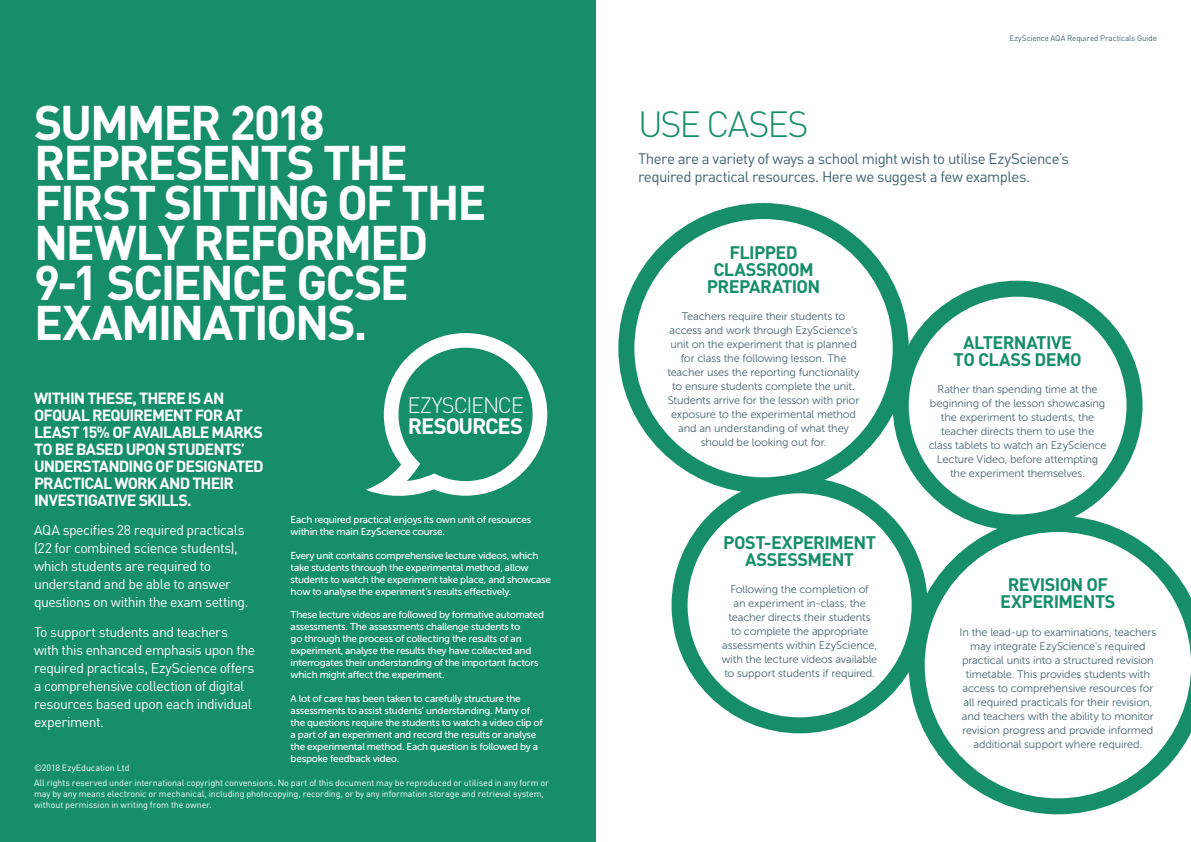
<style>
.page{position:relative;width:1191px;height:842px;background:#fff}
.page>*{position:absolute;margin:0;border:0;box-sizing:border-box;transform-origin:0 0}
.t1{font:700 48px/40px "DIN";letter-spacing:-.045em;color:#fff}
.t2{font:300 36px "DIN";letter-spacing:-.06em;color:#168e69}
.t3{font:300 22px "DIN";letter-spacing:-.055em;color:#fff}
.t4{font:700 22px "DIN";letter-spacing:-.055em;color:#fff}
.t5{font:700 18px/17px "DIN";letter-spacing:-.035em;color:#168e69;text-align:center}
.t6{font:700 16px/17px "DIN";letter-spacing:-.055em;color:#fff}
.t7{font:15px/18px "DIN";letter-spacing:-.035em;color:#3f646e}
.t8{font:14px/18px "DIN";letter-spacing:-.035em;color:#fff}
.t9{font:11px/14px "Museo Sans 300";letter-spacing:-.01em;color:#47656f;text-align:center}
.t10{font:10px/12px "Museo Sans 500";letter-spacing:-.025em;color:#fff}
.t11{font:9px/15.2px "DIN";letter-spacing:-.01em;color:#fff}
.t12{font:8px "DIN";letter-spacing:-.015em;color:#3f646e}
</style>
<div class="page">
<div style="left:0;top:0;width:595px;height:842px;background:#168e69"></div>
<div style="left:618px;top:203px;width:290px;height:290px;border:16px solid #168e69;border-radius:50%"></div>
<div style="left:892px;top:281px;width:250px;height:249px;border:16px solid #168e69;border-radius:50%"></div>
<svg style="left:908px;top:516px;width:283px;height:298px"></svg>
<div style="left:679px;top:485px;width:240px;height:240px;background:#fff;border-radius:50%"></div>
<div style="left:671px;top:477px;width:256px;height:256px;border:16px solid #168e69;border-radius:50%"></div>
<svg style="left:366px;top:333px;width:181px;height:163px"></svg>
<h1 class="t1" style="left:34px;top:100px;width:454px">SUMMER 2018<br>REPRESENTS THE<br>FIRST SITTING OF THE<br>NEWLY REFORMED<br>9-1 SCIENCE GCSE<br>EXAMINATIONS.</h1>
<h3 class="t6" style="left:34px;top:389px;width:231px">WITHIN THESE, THERE IS AN<br>OFQUAL REQUIREMENT FOR AT<br>LEAST 15% OF AVAILABLE MARKS<br>TO BE BASED UPON STUDENTS’<br>UNDERSTANDING OF DESIGNATED<br>PRACTICAL WORK AND THEIR<br>INVESTIGATIVE SKILLS.</h3>
<p class="t8" style="left:34px;top:521px;width:216px">AQA specifies 28 required practicals (22 for combined science students), which students are required to understand and be able to answer questions on within the exam setting.</p>
<p class="t8" style="left:34px;top:622px;width:223px">To support students and teachers with this enhanced emphasis upon the required practicals, EzyScience offers a comprehensive collection of digital resources based upon each individual experiment.</p>
<h3 class="t3" style="left:407px;top:391px;width:118px">EZYSCIENCE</h3>
<h3 class="t4" style="left:408px;top:411px;width:117px">RESOURCES</h3>
<p class="t10" style="left:291px;top:514px;width:242px">Each required practical enjoys its own unit of resources within the main EzyScience course.</p>
<p class="t10" style="left:291px;top:549px;width:262px">Every unit contains comprehensive lecture videos, which take students through the experimental method, allow students to watch the experiment take place, and showcase how to analyse the experiment’s results effectively.</p>
<p class="t10" style="left:291px;top:609px;width:255px">These lecture videos are followed by formative automated assessments. The assessments challenge students to<br>go through the process of collecting the results of an experiment, analyse the results they have collected and interrogates their understanding of the important factors which might affect the experiment.</p>
<p class="t10" style="left:291px;top:692px;width:254px">A lot of care has been taken to carefully structure the assessments to assist students’ understanding. Many of the questions require the students to watch a video clip of a part of an experiment and record the results or analyse the experimental method. Each question is followed by a bespoke feedback video.</p>
<p class="t11" style="left:34px;top:760px;width:516px">©2018 EzyEducation Ltd<br>All rights reserved under international copyright convensions. No part of this document may be reproduced or utilised in any form or</p>
<p class="t11" style="left:34px;top:788px;width:511px;line-height:11px">may by any means electronic or mechanical, including photocopying, recording, or by any information storage and retrieval system, without permission in writing from the owner.</p>
<h2 class="t2" style="left:638px;top:102px;width:172px">USE CASES</h2>
<p class="t12" style="left:1009px;top:33px;width:149px">EzyScience AQA Required Practicals Guide</p>
<h3 class="t7" style="left:638px;top:149px;width:432px">There are a variety of ways a school might wish to utilise EzyScience’s required practical resources. Here we suggest a few examples.</h3>
<h3 class="t5" style="left:707px;top:244px;width:115px">FLIPPED<br>CLASSROOM<br>PREPARATION</h3>
<p class="t9" style="left:667px;top:310px;width:194px">Teachers require their students to access and work through EzyScience’s unit on the experiment that is planned for class the following lesson. The teacher uses the reporting functionality to ensure students complete the unit.<br>Students arrive for the lesson with prior exposure to the experimental method and an understanding of what they should be looking out for.</p>
<h3 class="t5" style="left:723px;top:533px;width:154px">POST-EXPERIMENT<br>ASSESSMENT</h3>
<p class="t9" style="left:722px;top:582px;width:157px">Following the completion of<br>an experiment in-class, the teacher directs their students<br>to complete the appropriate assessments within EzyScience, with the lecture videos available to support students if required.</p>
<h3 class="t5" style="left:953px;top:333px;width:129px">ALTERNATIVE<br>TO CLASS DEMO</h3>
<p class="t9" style="left:928px;top:382px;width:179px">Rather than spending time at the beginning of the lesson showcasing the experiment to students, the teacher directs them to use the class tablets to watch an EzyScience<br>Lecture Video, before attempting the experiment themselves.</p>
<h3 class="t5" style="left:1000px;top:575px;width:117px">REVISION OF<br>EXPERIMENTS</h3>
<p class="t9" style="left:959px;top:625px;width:198px">In the lead-up to examinations, teachers may integrate EzyScience’s required practical units into a structured revision timetable. This provides students with access to comprehensive resources for all required practicals for their revision, and teachers with the ability to monitor revision progress and provide informed additional support where required.</p>
</div>
